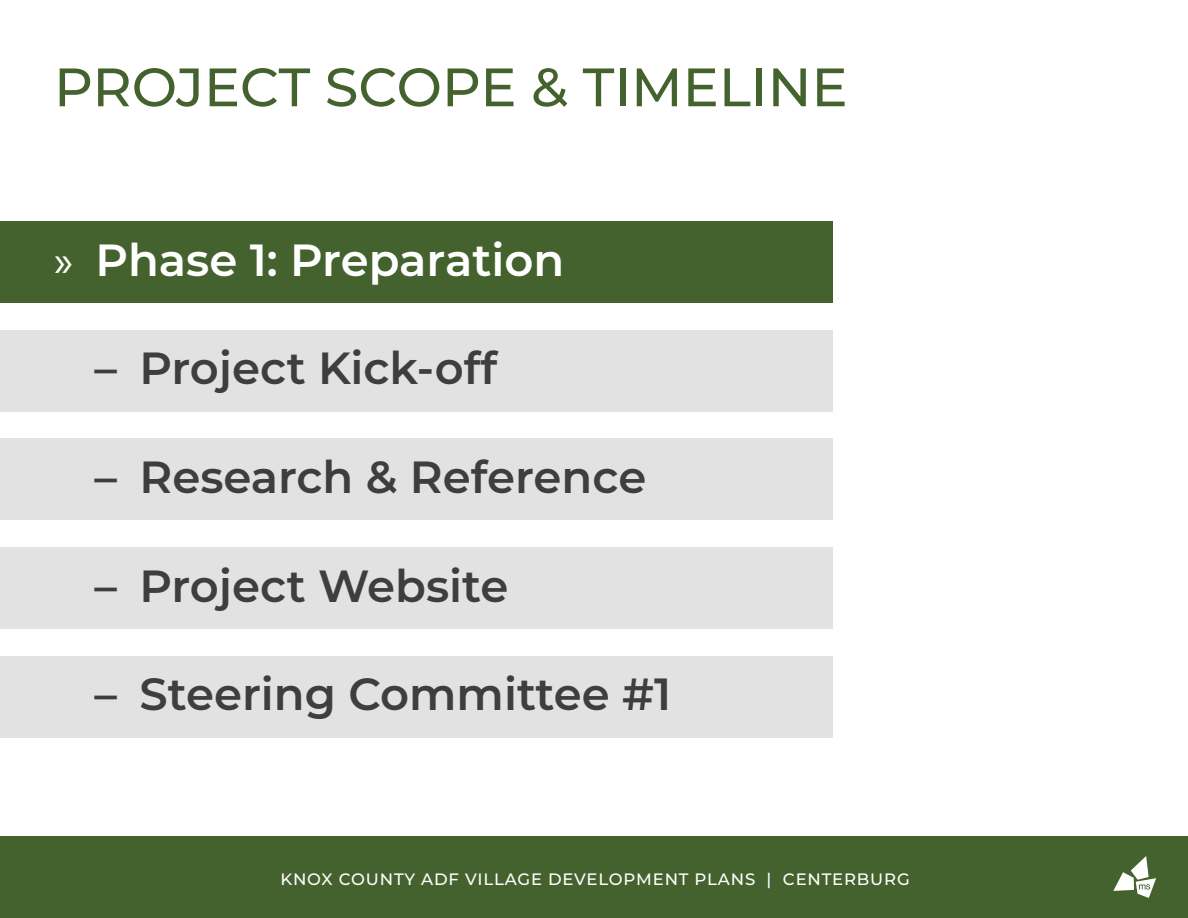
<style>
.page{position:relative;width:1188px;height:918px;background:#fff}
.page>*{position:absolute;margin:0;border:0;box-sizing:border-box;transform-origin:0 0}
.t1{font:500 54px "Montserrat";color:#44622e}
.t2{font:600 45px "Montserrat";color:#3e3e3f}
.t3{font:600 45px "Montserrat";color:#fff}
.t4{font:500 16.5px "Montserrat";letter-spacing:.05em;color:#fff}
.s1{font-family:"Myriad Pro";font-weight:400}
</style>
<div class="page">
<div style="left:0;top:837px;width:1188px;height:81px;background:#44622e"></div>
<svg style="left:1113px;top:856px;width:43px;height:42px"></svg>
<div style="left:0;top:221px;width:833px;height:82px;background:#44622e"></div>
<div style="left:0;top:439px;width:833px;height:81px;background:#e2e2e2"></div>
<div style="left:0;top:656px;width:833px;height:81px;background:#e2e2e2"></div>
<div style="left:0;top:330px;width:833px;height:81px;background:#e2e2e2"></div>
<div style="left:0;top:547px;width:833px;height:82px;background:#e2e2e2"></div>
<p class="t1" style="left:54px;top:49px;width:795px">PROJECT SCOPE &amp; TIMELINE</p>
<p class="t3" style="left:54px;top:228px;width:512px"><span class="s1">»</span> Phase 1: Preparation</p>
<p class="t2" style="left:94px;top:337px;width:404px">– Project Kick-off</p>
<p class="t2" style="left:94px;top:445px;width:553px">– Research &amp; Reference</p>
<p class="t2" style="left:94px;top:554px;width:415px">– Project Website</p>
<p class="t2" style="left:94px;top:663px;width:578px">– Steering Committee #1</p>
<p class="t4" style="left:280px;top:868px;width:631px">KNOX COUNTY ADF VILLAGE DEVELOPMENT PLANS | CENTERBURG</p>
</div>
